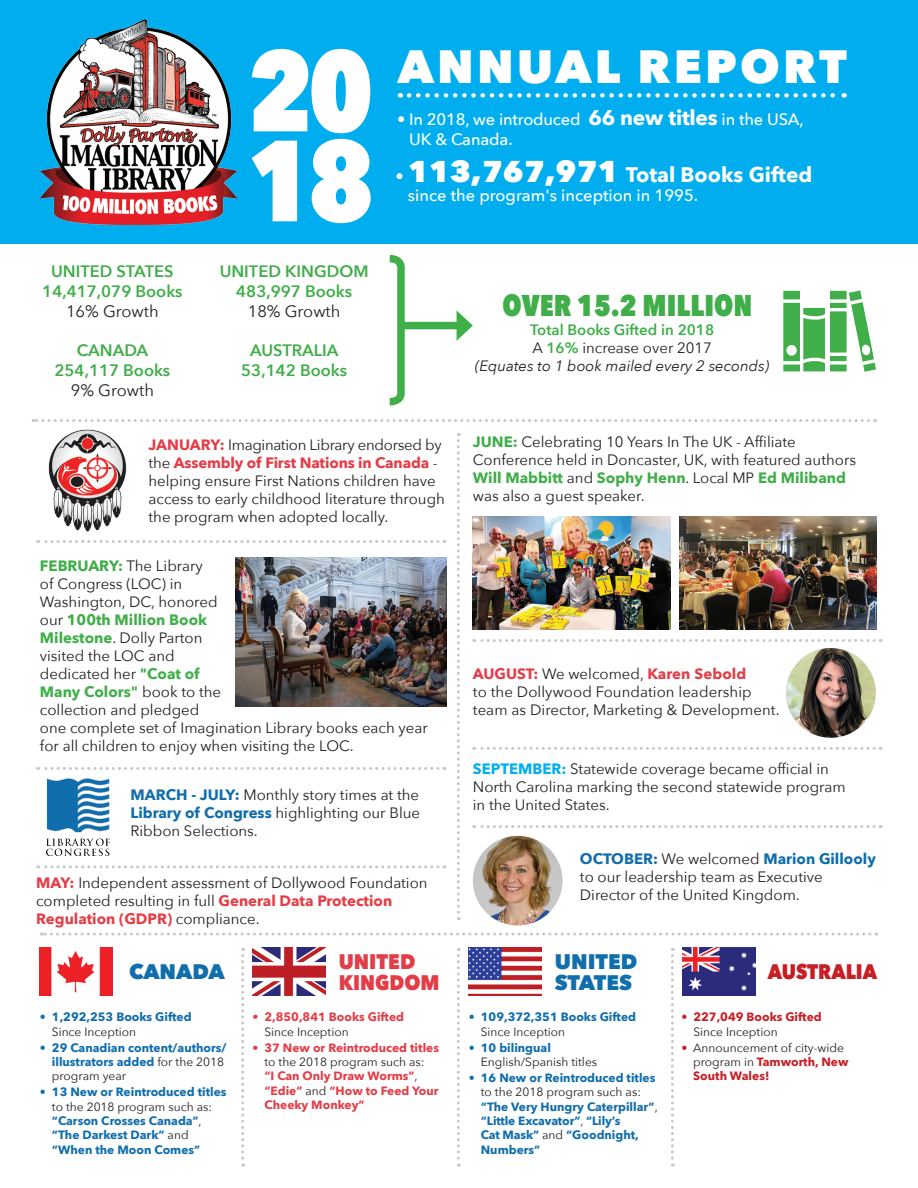
<style>
.page{position:relative;width:918px;height:1188px;background:#fff}
.page>*{position:absolute;margin:0;border:0;box-sizing:border-box;transform-origin:0 0}
.t1{font:800 114px "Avenir Next Condensed";color:#fff}
.t2{font:800 46.5px "Avenir Next";letter-spacing:.07em;color:#fff}
.t3{font:800 30px "Avenir Next Condensed";color:#40ae49}
.t4{font:700 21px "Avenir Next";color:#fff}
.t5{font:800 21px/21px "Avenir Next";color:#116eac}
.t6{font:800 21px/21px "Avenir Next";color:#e33e48;scale:.93 1}
.t7{font:800 21px "Avenir Next";color:#c62026;scale:.88 1}
.t8{font:600 16.5px/19.8px "Avenir Next";color:#40ae49;text-align:center}
.t9{font:500 16.5px "Avenir Next";letter-spacing:-.01em;color:#fff}
.t10{font:16.5px "Avenir Next";color:#231f20}
.t11{font:15px/18px "Avenir Next";color:#231f20}
.t12{font:italic 15px/18px "Avenir Next";color:#231f20;text-align:center}
.t13{font:700 12px/14.4px "Avenir Next";color:#116eac}
.t14{font:700 12px/14.4px "Avenir Next";color:#e33e48}
.t15{font:12px/14.4px "Avenir Next";color:#231f20}
.t16{font:700 12px "Avenir Next";color:#c62026}
.s1{font-weight:700;font-size:21px}
.s2{font-weight:500;font-size:16.5px}
.s3{font-weight:800;font-size:30px}
.s4{font-weight:600;font-style:normal;color:#40ae49}
.s5{font-style:normal}
.s6{font-weight:700;color:#e33e48}
.s7{font-weight:700;color:#40ae49}
.s8{font-weight:700;color:#116eac}
.s9{font-weight:700;color:#00aeef}
.s10{font-weight:400}
.s11{font-weight:400;color:#231f20}
.s12{color:#116eac}
.s13{color:#c62026}
.s14{font-weight:700;color:#c62026}
</style>
<div class="page">
<div style="left:0;top:0;width:918px;height:243px;background:#00aeef"></div>
<svg style="left:409px;top:93px;width:436px;height:5px"></svg>
<svg style="left:33px;top:419px;width:835px;height:3px"></svg>
<svg style="left:41px;top:933px;width:829px;height:3px"></svg>
<svg style="left:457px;top:433px;width:3px;height:487px"></svg>
<svg style="left:457px;top:948px;width:3px;height:219px"></svg>
<svg style="left:671px;top:948px;width:3px;height:219px"></svg>
<svg style="left:241px;top:948px;width:3px;height:219px"></svg>
<svg style="left:38px;top:540px;width:400px;height:3px"></svg>
<svg style="left:38px;top:865px;width:400px;height:3px"></svg>
<svg style="left:474px;top:639px;width:400px;height:3px"></svg>
<svg style="left:474px;top:747px;width:400px;height:3px"></svg>
<svg style="left:474px;top:825px;width:400px;height:3px"></svg>
<div style="left:399px;top:322px;width:64px;height:7px;background:#40ae49"></div>
<svg style="left:457px;top:311px;width:16px;height:30px"></svg>
<svg style="left:389px;top:254px;width:19px;height:152px"></svg>
<svg style="left:783px;top:290px;width:93px;height:82px"></svg>
<img style="left:39px;top:948px;width:73px;height:48px">
<img style="left:252px;top:948px;width:73px;height:48px">
<img style="left:469px;top:948px;width:72px;height:48px">
<img style="left:683px;top:948px;width:73px;height:48px">
<img style="left:48px;top:429px;width:79px;height:103px">
<img style="left:46px;top:778px;width:64px;height:78px">
<img style="left:235px;top:558px;width:211px;height:149px">
<img style="left:473px;top:516px;width:197px;height:114px">
<img style="left:679px;top:516px;width:198px;height:114px">
<img style="left:473px;top:836px;width:90px;height:90px;border-radius:45px">
<img style="left:786px;top:648px;width:90px;height:90px;border-radius:45px">
<img style="left:40px;top:19px;width:197px;height:205px">
<svg style="left:38px;top:767px;width:400px;height:3px"></svg>
<p class="t8" style="left:42px;top:261px;width:142px">UNITED STATES<br>14,417,079 Books</p>
<p class="t10" style="left:66px;top:297px;width:94px">16% Growth</p>
<p class="t8" style="left:55px;top:340px;width:117px">CANADA<br>254,117 Books</p>
<p class="t10" style="left:71px;top:376px;width:85px">9% Growth</p>
<h1 class="t1" style="left:249px;top:20px;width:126px">20</h1>
<h1 class="t1" style="left:249px;top:110px;width:126px">18</h1>
<p class="t8" style="left:220px;top:261px;width:150px">UNITED KINGDOM<br>483,997 Books</p>
<p class="t10" style="left:248px;top:297px;width:94px">18% Growth</p>
<p class="t8" style="left:241px;top:340px;width:107px">AUSTRALIA<br>53,142 Books</p>
<h2 class="t2" style="left:398px;top:38px;width:451px">ANNUAL REPORT</h2>
<p class="t9" style="left:397px;top:106px;width:408px">• In 2018, we introduced <span class="s1">66 new titles</span> in the USA,</p>
<p class="t9" style="left:409px;top:125px;width:105px">UK &amp; Canada.</p>
<h3 class="t4" style="left:396px;top:156px;width:418px"><span class="s2">•</span> <span class="s3">113,767,971</span> Total Books Gifted</h3>
<p class="t9" style="left:408px;top:182px;width:292px">since the program's inception in 1995.</p>
<h3 class="t3" style="left:503px;top:286px;width:251px">OVER 15.2 MILLION</h3>
<p class="t12" style="left:475px;top:320px;width:296px"><span class="s4">Total Books Gifted in 2018<br></span><span class="s5">A</span> <span class="s4">16%</span> <span class="s5">increase over 2017<br></span>(Equates to 1 book mailed every 2 seconds)</p>
<p class="t11" style="left:148px;top:435px;width:298px"><span class="s6">JANUARY:</span> Imagination Library endorsed by the <span class="s6">Assembly of First Nations in Canada</span> - helping ensure First Nations children have access to early childhood literature through the program when adopted locally.</p>
<p class="t11" style="left:40px;top:556px;width:389px"><span class="s7">FEBRUARY:</span> The Library<br>of Congress (LOC) in<br>Washington, DC, honored<br>our <span class="s7">100th Million Book<br>Milestone</span>. Dolly Parton<br>visited the LOC and<br>dedicated her <span class="s7">"Coat of<br>Many Colors"</span> book to the<br>collection and pledged<br>one complete set of Imagination Library books each year for all children to enjoy when visiting the LOC.</p>
<p class="t11" style="left:130px;top:785px;width:291px;text-align:justify"><span class="s8">MARCH - JULY:</span> Monthly story times at the <span class="s8">Library of Congress</span> highlighting our Blue Ribbon Selections.</p>
<p class="t11" style="left:36px;top:873px;width:393px"><span class="s6">MAY:</span> Independent assessment of Dollywood Foundation completed resulting in full <span class="s6">General Data Protection<br>Regulation (GDPR)</span> compliance.</p>
<p class="t11" style="left:473px;top:432px;width:385px"><span class="s7">JUNE:</span> Celebrating 10 Years In The UK - Affiliate Conference held in Doncaster, UK, with featured authors <span class="s7">Will Mabbitt</span> and <span class="s7">Sophy Henn</span>. Local MP <span class="s7">Ed Miliband </span>was also a guest speaker.</p>
<p class="t11" style="left:473px;top:664px;width:308px"><span class="s6">AUGUST:</span> We welcomed, <span class="s6">Karen Sebold<br></span>to the Dollywood Foundation leadership team as Director, Marketing &amp; Development.</p>
<p class="t11" style="left:473px;top:759px;width:374px"><span class="s9">SEPTEMBER:</span> Statewide coverage became official in<br>North Carolina marking the second statewide program in the United States.</p>
<p class="t11" style="left:580px;top:849px;width:297px"><span class="s8">OCTOBER:</span> We welcomed <span class="s8">Marion Gillooly </span>to our leadership team as Executive<br>Director of the United Kingdom.</p>
<h3 class="t5" style="left:129px;top:961px;width:97px">CANADA</h3>
<h3 class="t6" style="left:339px;top:951px;width:110px">UNITED<br>KINGDOM</h3>
<h3 class="t5" style="left:555px;top:951px;width:84px">UNITED<br>STATES</h3>
<h3 class="t7" style="left:768px;top:959px;width:126px">AUSTRALIA</h3>
<p class="t13" style="left:52px;top:1010px;width:141px;text-indent:-12px"><span class="s10">•</span> 1,292,253 Books Gifted<br><span class="s11">Since Inception</span></p>
<p class="t13" style="left:52px;top:1040px;width:176px;text-indent:-12px"><span class="s10">•</span> 29 Canadian content/authors/ illustrators added <span class="s11">for the 2018 program year</span></p>
<p class="t13" style="left:52px;top:1085px;width:176px;text-indent:-12px"><span class="s10">•</span> 13 New or Reintroduced titles <span class="s11">to the 2018 program such as: </span>“Carson Crosses Canada”<span class="s11">, </span>“The Darkest Dark” <span class="s11">and </span>“When the Moon Comes”</p>
<p class="t14" style="left:264px;top:1010px;width:141px;text-indent:-12px"><span class="s10">•</span> 2,850,841 Books Gifted<br><span class="s11">Since Inception</span></p>
<p class="t14" style="left:264px;top:1040px;width:176px;text-indent:-12px"><span class="s10">•</span> 37 New or Reintroduced titles <span class="s11">to the 2018 program such as:<br></span>“I Can Only Draw Worms”<span class="s11">, </span>“Edie” <span class="s11">and</span> “How to Feed Your<br>Cheeky Monkey”</p>
<p class="t13" style="left:481px;top:1010px;width:157px;text-indent:-12px"><span class="s10">•</span> 109,372,351 Books Gifted<br><span class="s11">Since Inception</span></p>
<p class="t15" style="left:481px;top:1040px;width:118px;text-indent:-12px"><span class="s12">•</span> <span class="s8">10 bilingual<br></span>English/Spanish titles</p>
<p class="t13" style="left:481px;top:1070px;width:178px;text-indent:-12px"><span class="s10">•</span> 16 New or Reintroduced titles <span class="s11">to the 2018 program such as: </span>“The Very Hungry Caterpillar”<span class="s11">, </span>“Little Excavator”<span class="s11">,</span> “Lily’s<br>Cat Mask” <span class="s11">and</span> “Goodnight,<br>Numbers”</p>
<p class="t16" style="left:681px;top:1007px;width:142px">• 227,049 Books Gifted</p>
<p class="t15" style="left:693px;top:1024px;width:86px">Since Inception</p>
<p class="t15" style="left:693px;top:1040px;width:157px;text-indent:-12px"><span class="s13">•</span> Announcement of city-wide program in <span class="s14">Tamworth, New<br>South Wales!</span></p>
</div>
